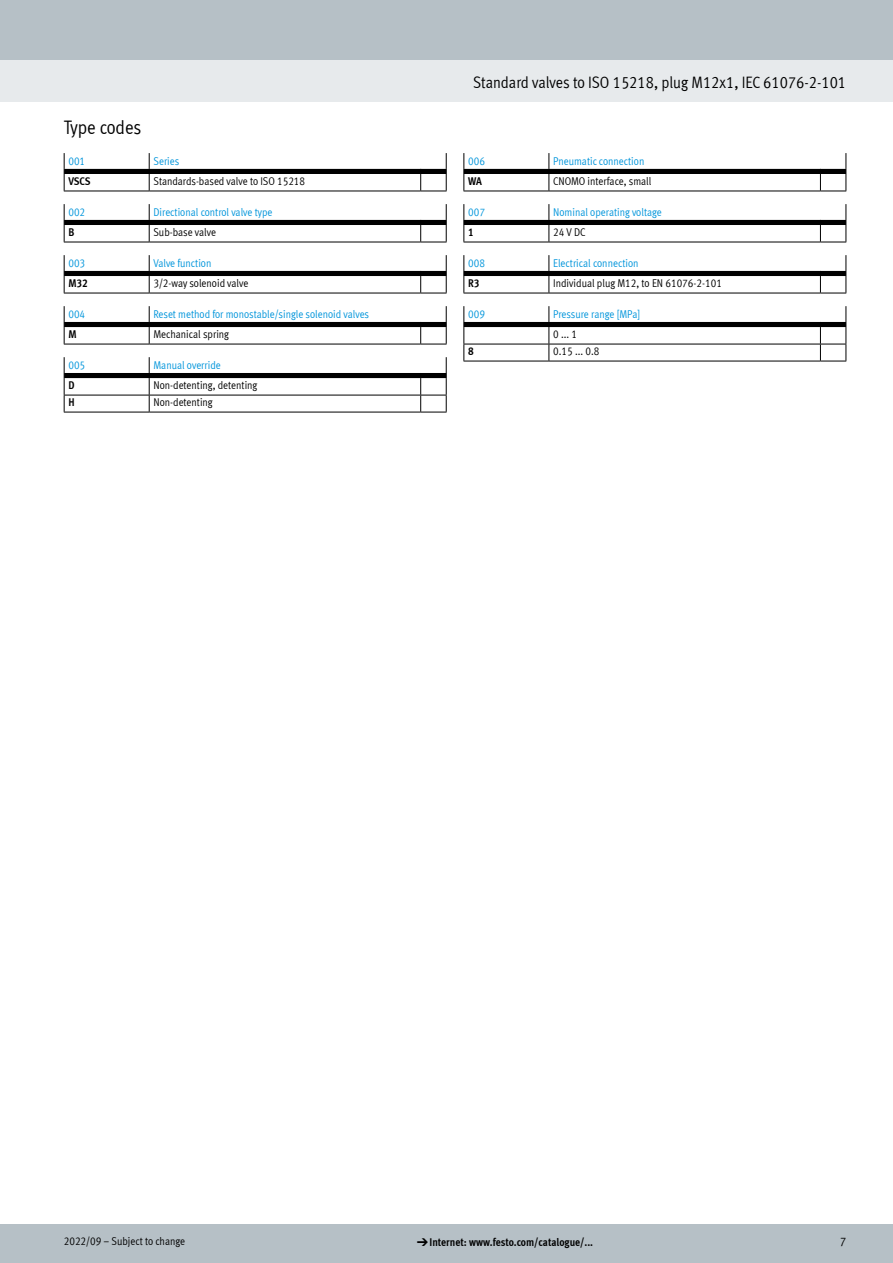
<style>
.page{position:relative;width:893px;height:1263px;background:#fff}
.page>*{position:absolute;margin:0;border:0;box-sizing:border-box;transform-origin:0 0}
.FES_title_section{font:19.5px "Meta Cond LF";color:#000}
.FES_title_family{font:16.5px "Meta Cond LF";color:#000}
.t1{font:12.75px "Meta Cond LF";color:#000}
.t2{font:11.25px/20.5px "Meta Cond LF";color:#0095db}
.t3{font:11.25px "Meta Cond LF";color:#000}
.t4{font:700 11.25px "Meta Cond LF";color:#000}
.s1{color:#000}
.s2{font-family:"Meto Pict 182";font-weight:400}
</style>
<div class="page">
<div style="left:0;top:1225px;width:893px;height:38px;background:#b6c0c6"></div>
<div style="left:0;top:60px;width:893px;height:42px;background:#e7eaec"></div>
<div style="left:0;top:0;width:893px;height:60px;background:#b6c0c6"></div>
<svg style="left:64px;top:153px;width:383px;height:39px"></svg>
<svg style="left:64px;top:204px;width:383px;height:39px"></svg>
<svg style="left:64px;top:255px;width:383px;height:39px"></svg>
<svg style="left:64px;top:306px;width:383px;height:39px"></svg>
<svg style="left:64px;top:357px;width:383px;height:56px"></svg>
<svg style="left:463px;top:153px;width:384px;height:39px"></svg>
<svg style="left:463px;top:204px;width:384px;height:39px"></svg>
<svg style="left:463px;top:255px;width:384px;height:39px"></svg>
<svg style="left:463px;top:306px;width:384px;height:56px"></svg>
<p class="FES_title_section" style="left:64px;top:116px;width:79px">Type codes</p>
<p class="t2" style="left:68px;top:150px;width:18px">001</p>
<p class="t2" style="left:153px;top:150px;width:27px">Series</p>
<p class="t4" style="left:68px;top:174px;width:24px">VSCS</p>
<p class="t3" style="left:153px;top:174px;width:153px">Standards-based valve to ISO 15218</p>
<p class="t2" style="left:68px;top:201px;width:18px">002</p>
<p class="t2" style="left:153px;top:201px;width:121px">Directional control valve type</p>
<p class="t4" style="left:68px;top:225px;width:7px">B</p>
<p class="t3" style="left:153px;top:225px;width:64px">Sub-base valve</p>
<p class="t2" style="left:68px;top:252px;width:18px">003</p>
<p class="t2" style="left:153px;top:252px;width:60px">Valve function</p>
<p class="t4" style="left:68px;top:276px;width:21px">M32</p>
<p class="t3" style="left:153px;top:276px;width:97px">3/2-way solenoid valve</p>
<p class="t2" style="left:68px;top:303px;width:18px">004</p>
<p class="t2" style="left:153px;top:303px;width:217px">Reset method for monostable/single solenoid valves</p>
<p class="t4" style="left:68px;top:327px;width:10px">M</p>
<p class="t3" style="left:153px;top:327px;width:77px">Mechanical spring</p>
<p class="t2" style="left:68px;top:354px;width:18px">005</p>
<p class="t2" style="left:153px;top:354px;width:69px">Manual override</p>
<p class="t4" style="left:68px;top:378px;width:8px">D</p>
<p class="t3" style="left:153px;top:378px;width:105px">Non-detenting, detenting</p>
<p class="t4" style="left:68px;top:395px;width:8px">H</p>
<p class="t3" style="left:153px;top:395px;width:61px">Non-detenting</p>
<p class="FES_title_family" style="left:473px;top:72px;width:375px">Standard valves to ISO 15218, plug M12x1, IEC 61076-2-101</p>
<p class="t2" style="left:468px;top:150px;width:18px">006</p>
<p class="t2" style="left:553px;top:150px;width:93px">Pneumatic connection</p>
<p class="t4" style="left:468px;top:174px;width:15px">WA</p>
<p class="t3" style="left:553px;top:174px;width:100px">CNOMO interface, small</p>
<p class="t2" style="left:468px;top:201px;width:18px">007</p>
<p class="t2" style="left:553px;top:201px;width:110px">Nominal operating voltage</p>
<p class="t4" style="left:468px;top:225px;width:7px">1</p>
<p class="t3" style="left:553px;top:225px;width:34px">24 V DC</p>
<p class="t2" style="left:468px;top:252px;width:18px">008</p>
<p class="t2" style="left:553px;top:252px;width:87px">Electrical connection</p>
<p class="t4" style="left:468px;top:276px;width:13px">R3</p>
<p class="t3" style="left:553px;top:276px;width:170px">Individual plug M12, to EN 61076-2-101</p>
<p class="t2" style="left:468px;top:303px;width:18px">009</p>
<p class="t2" style="left:553px;top:303px;width:89px">Pressure range [MPa]<br><span class="s1">0 ... 1</span></p>
<p class="t4" style="left:468px;top:344px;width:7px">8</p>
<p class="t3" style="left:553px;top:344px;width:48px">0.15 ... 0.8</p>
<p class="t3" style="left:64px;top:1234px;width:123px">2022/09 – Subject to change</p>
<p class="t4" style="left:417px;top:1235px;width:178px"><span class="s2">d</span>Internet: www.festo.com/catalogue/...</p>
<p class="t1" style="left:840px;top:1234px;width:8px">7</p>
</div>
